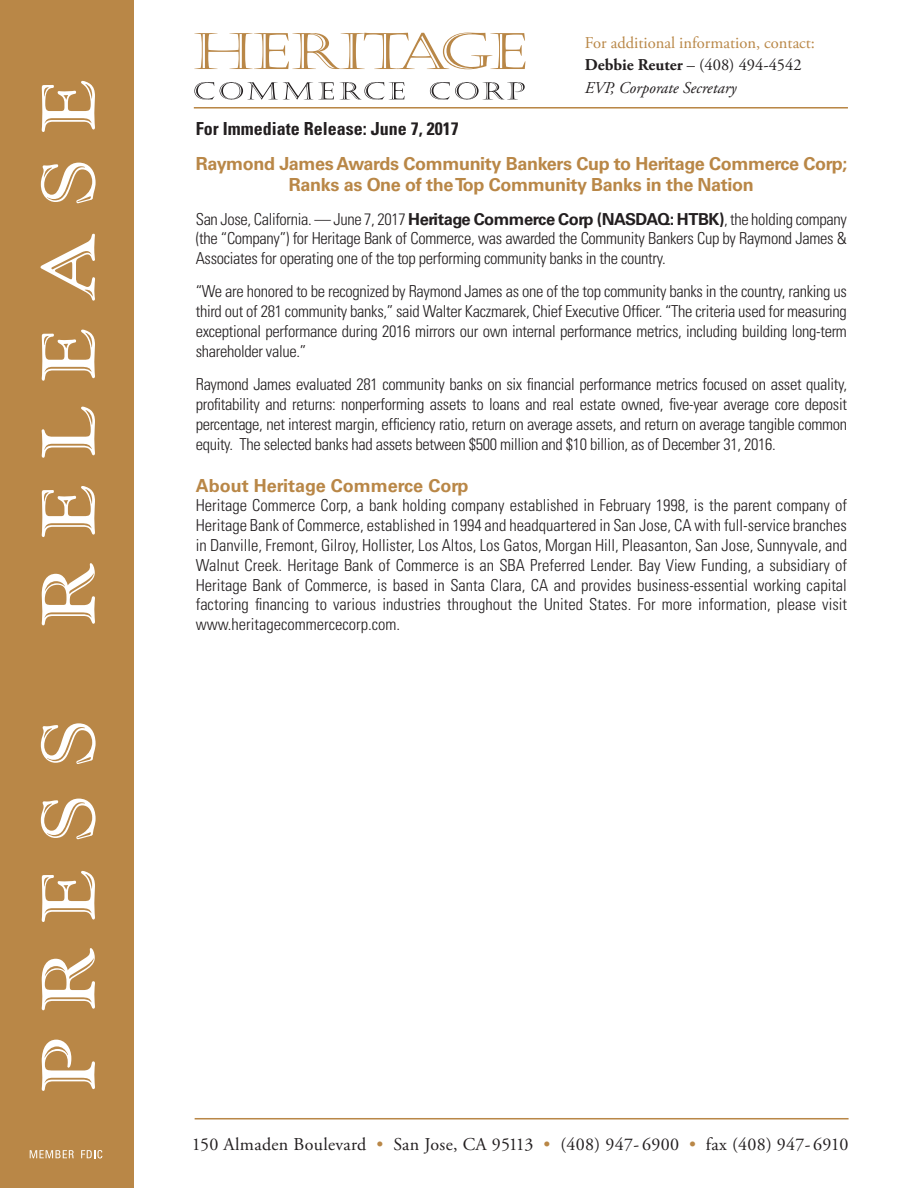
<style>
.page{position:relative;width:918px;height:1188px;background:#fff}
.page>*{position:absolute;margin:0;border:0;box-sizing:border-box;transform-origin:0 0}
.Body{font:700 18px/21.6px "Univers LT Std";letter-spacing:-.02em;color:#b98747;text-align:center}
.t1{font:18px "Adobe Garamond Pro";letter-spacing:.02em;color:#231f20}
.Body-2{font:700 condensed 18px "Univers LT Std";color:#231f20}
.Body-3{font:700 18px "Univers LT Std";color:#b98747}
.Body-4{font:300 condensed 16.5px/19.8px "Univers LT Std";letter-spacing:-.02em;color:#231f20;text-align:justify}
.t2{font:16.5px/22.5px "Adobe Garamond Pro";color:#b98747}
.s1{font-weight:700;color:#231f20}
.s2{color:#231f20}
.s3{font-style:italic;color:#231f20}
.s4{font-weight:700;font-stretch:normal}
.s5{color:#b98747}
</style>
<div class="page">
<hr style="left:195px;top:1118px;width:654px;height:2px;background:#b98747">
<hr style="left:194px;top:107px;width:654px;height:2px;background:#b98747">
<div style="left:0;top:0;width:134px;height:1188px;background:#b98747"></div>
<svg style="left:42px;top:1040px;width:53px;height:51px"></svg>
<svg style="left:42px;top:948px;width:53px;height:62px"></svg>
<svg style="left:42px;top:871px;width:53px;height:51px"></svg>
<svg style="left:41px;top:799px;width:55px;height:40px"></svg>
<svg style="left:41px;top:723px;width:55px;height:41px"></svg>
<svg style="left:42px;top:563px;width:53px;height:62px"></svg>
<svg style="left:42px;top:486px;width:53px;height:51px"></svg>
<svg style="left:42px;top:407px;width:53px;height:51px"></svg>
<svg style="left:42px;top:330px;width:53px;height:51px"></svg>
<svg style="left:41px;top:234px;width:54px;height:67px"></svg>
<svg style="left:41px;top:163px;width:55px;height:40px"></svg>
<svg style="left:42px;top:81px;width:53px;height:51px"></svg>
<svg style="left:30px;top:1150px;width:44px;height:8px"></svg>
<svg style="left:81px;top:1150px;width:21px;height:8px"></svg>
<svg style="left:194px;top:33px;width:331px;height:36px"></svg>
<svg style="left:194px;top:82px;width:20px;height:18px"></svg>
<svg style="left:220px;top:82px;width:114px;height:18px"></svg>
<svg style="left:340px;top:82px;width:65px;height:18px"></svg>
<svg style="left:430px;top:82px;width:95px;height:18px"></svg>
<p class="t2" style="left:585px;top:32px;width:232px">For additional information, contact:<br><span class="s1">Debbie Reuter</span> <span class="s2">– (408) 494-4542<br></span><span class="s3">EVP, Corporate Secretary</span></p>
<p class="Body-2" style="left:196px;top:117px;width:264px">For Immediate Release: June 7, 2017</p>
<p class="Body" style="left:196px;top:153px;width:653px">Raymond James Awards Community Bankers Cup to Heritage Commerce Corp;<br>Ranks as One of the Top Community Banks in the Nation</p>
<p class="Body-4" style="left:196px;top:209px;width:653px">San Jose, California. — June 7, 2017 <span class="s4">Heritage Commerce Corp (NASDAQ: HTBK)</span>, the holding company (the “Company”) for Heritage Bank of Commerce, was awarded the Community Bankers Cup by Raymond James &amp; Associates for operating one of the top performing community banks in the country.</p>
<p class="Body-4" style="left:196px;top:282px;width:653px">“We are honored to be recognized by Raymond James as one of the top community banks in the country, ranking us third out of 281 community banks,” said Walter Kaczmarek, Chief Executive Officer. “The criteria used for measuring exceptional performance during 2016 mirrors our own internal performance metrics, including building long-term shareholder value.”</p>
<p class="Body-4" style="left:196px;top:374px;width:653px">Raymond James evaluated 281 community banks on six financial performance metrics focused on asset quality, profitability and returns: nonperforming assets to loans and real estate owned, five-year average core deposit percentage, net interest margin, efficiency ratio, return on average assets, and return on average tangible common equity. The selected banks had assets between $500 million and $10 billion, as of December 31, 2016.</p>
<p class="Body-3" style="left:196px;top:475px;width:274px">About Heritage Commerce Corp</p>
<p class="Body-4" style="left:196px;top:496px;width:653px">Heritage Commerce Corp, a bank holding company established in February 1998, is the parent company of Heritage Bank of Commerce, established in 1994 and headquartered in San Jose, CA with full-service branches in Danville, Fremont, Gilroy, Hollister, Los Altos, Los Gatos, Morgan Hill, Pleasanton, San Jose, Sunnyvale, and Walnut Creek. Heritage Bank of Commerce is an SBA Preferred Lender. Bay View Funding, a subsidiary of Heritage Bank of Commerce, is based in Santa Clara, CA and provides business-essential working capital factoring financing to various industries throughout the United States. For more information, please visit www.heritagecommercecorp.com.</p>
<p class="t1" style="left:192px;top:1133px;width:658px">150 Almaden Boulevard <span class="s5">•</span> San Jose, CA 95113 <span class="s5">•</span> (408) 947- 6900 <span class="s5">•</span> fax (408) 947- 6910</p>
</div>
